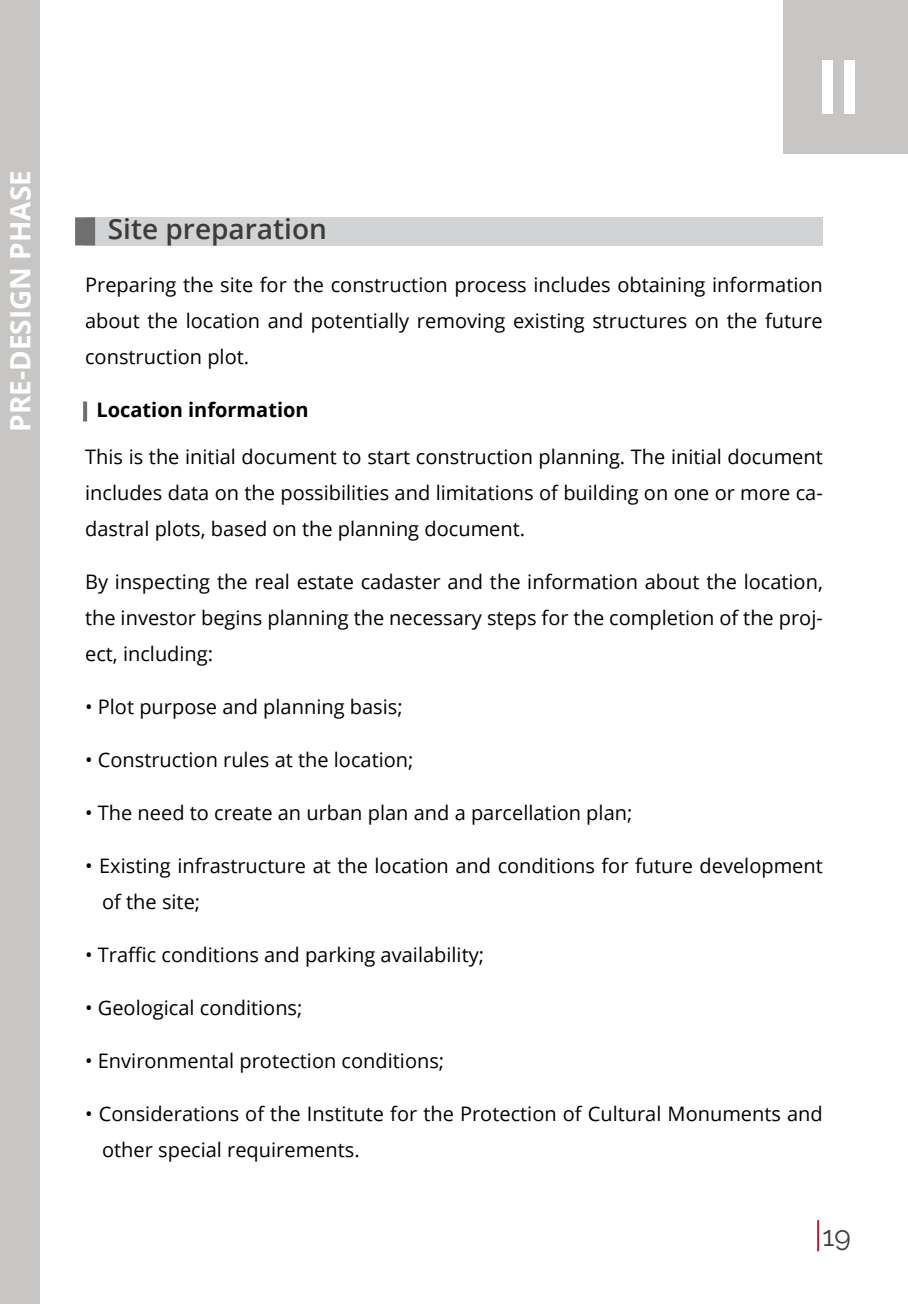
<style>
.page{position:relative;width:908px;height:1304px;background:#fff}
.page>*{position:absolute;margin:0;border:0;box-sizing:border-box;transform-origin:0 0}
.t1{font:700 76px "Raleway";color:#fff}
.t2{font:700 28px "Open Sans";color:#fff}
.t3{font:600 28px "Open Sans";color:#3c3c3b}
.t4{font:28px "Raleway";color:#3c3c3b}
.t5{font:20px/36px "Open Sans";color:#000;text-align:justify}
.t6{font:700 20px "Open Sans";color:#000}
</style>
<div class="page">
<div style="left:0;top:0;width:40px;height:1304px;background:#c7c6c5"></div>
<div style="left:782px;top:0;width:125px;height:153px;background:#c7c6c5"></div>
<hr style="left:816px;top:1220px;width:2px;height:31px;background:#b31f3c">
<div style="left:85px;top:217px;width:737px;height:28px;background:#d1d3d4"></div>
<div style="left:75px;top:217px;width:20px;height:28px;background:#706f70"></div>
<svg style="left:83px;top:401px;width:4px;height:21px"></svg>
<h2 class="t2" style="left:1px;top:432px;width:263px;rotate:-90deg">PRE-DESIGN PHASE</h2>
<h1 class="t1" style="left:816px;top:44px;width:45px">II</h1>
<h2 class="t3" style="left:108px;top:209px;width:220px">Site preparation</h2>
<p class="t5" style="left:85px;top:266px;width:739px">Preparing the site for the construction process includes obtaining information about the location and potentially removing existing structures on the future construction plot.</p>
<p class="t6" style="left:96px;top:395px;width:213px">Location information</p>
<p class="t5" style="left:85px;top:438px;width:739px">This is the initial document to start construction planning. The initial document includes data on the possibilities and limitations of building on one or more ca&shy;dastral plots, based on the planning document.</p>
<p class="t5" style="left:85px;top:563px;width:739px">By inspecting the real estate cadaster and the information about the location, the investor begins planning the necessary steps for the completion of the proj&shy;ect, including:</p>
<p class="t5" style="left:85px;top:688px;width:319px">• Plot purpose and planning basis;</p>
<p class="t5" style="left:85px;top:741px;width:330px">• Construction rules at the location;</p>
<p class="t5" style="left:85px;top:794px;width:548px">• The need to create an urban plan and a parcellation plan;</p>
<p class="t5" style="left:102px;top:847px;width:722px;text-indent:-17px">• Existing infrastructure at the location and conditions for future development of the site;</p>
<p class="t5" style="left:85px;top:936px;width:400px">• Traffic conditions and parking availability;</p>
<p class="t5" style="left:85px;top:989px;width:219px">• Geological conditions;</p>
<p class="t5" style="left:85px;top:1042px;width:360px">• Environmental protection conditions;</p>
<p class="t5" style="left:102px;top:1095px;width:722px;text-indent:-17px">• Considerations of the Institute for the Protection of Cultural Monuments and other special requirements.</p>
<h2 class="t4" style="left:822px;top:1220px;width:30px">19</h2>
</div>
